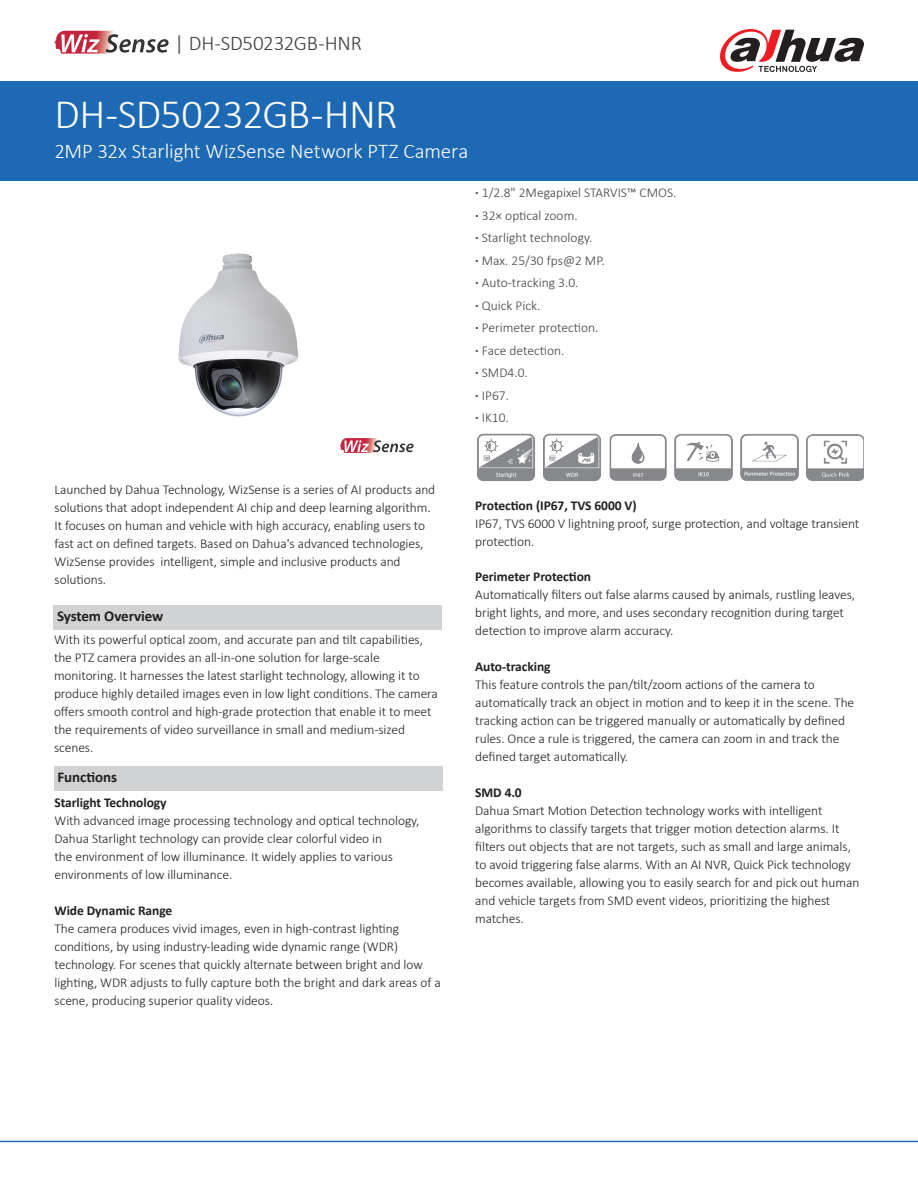
<style>
.page{position:relative;width:918px;height:1188px;background:#fff}
.page>*{position:absolute;margin:0;border:0;box-sizing:border-box;transform-origin:0 0}
.t1{font:300 42px "Calibri";letter-spacing:-.02em;color:#fff}
.t2{font:300 21px "Calibri";letter-spacing:-.005em;color:#fff}
.t3{font:300 21px "Calibri";letter-spacing:-.015em;color:#3e3e3f}
.t4{font:700 15px "Calibri";letter-spacing:-.005em;color:#231f20}
.t5{font:300 13.5px/18px "Calibri";letter-spacing:-.005em;color:#231f20}
.t6{font:300 13.5px/22.5px "Calibri";color:#413f41}
.t7{font:700 13.5px "Calibri";letter-spacing:-.005em;color:#231f20}
.s1{font-weight:400;color:#636366}
.s2{font-weight:700}
</style>
<div class="page">
<div style="left:0;top:81px;width:918px;height:100px;background:#1e69b4"></div>
<div style="left:53px;top:605px;width:389px;height:24px;background:#d1d2d4"></div>
<div style="left:54px;top:766px;width:389px;height:25px;background:#d1d2d4"></div>
<hr style="left:0;top:1141px;width:918px;height:1px;background:#1e69b4">
<svg style="left:720px;top:29px;width:144px;height:43px"></svg>
<img style="left:178px;top:253px;width:121px;height:164px">
<svg style="left:55px;top:31px;width:114px;height:23px"></svg>
<svg style="left:340px;top:438px;width:74px;height:15px"></svg>
<img style="left:543px;top:433px;width:58px;height:48px">
<img style="left:740px;top:434px;width:59px;height:47px">
<img style="left:477px;top:433px;width:58px;height:48px">
<img style="left:674px;top:434px;width:59px;height:47px">
<img style="left:609px;top:434px;width:58px;height:47px">
<img style="left:807px;top:435px;width:57px;height:46px">
<p class="t3" style="left:175px;top:30px;width:189px"><span class="s1">|</span> DH-SD50232GB-HNR</p>
<p class="t1" style="left:55px;top:88px;width:344px">DH-SD50232GB-HNR</p>
<p class="t2" style="left:55px;top:138px;width:415px">2MP 32x Starlight WizSense Network PTZ Camera</p>
<p class="t6" style="left:475px;top:181px;width:203px"><span class="s2">·</span> 1/2.8" 2Megapixel STARVIS™ CMOS. <span class="s2">·</span> 32× optical zoom.<br><span class="s2">·</span> Starlight technology.<br><span class="s2">·</span> Max. 25/30 fps@2 MP.<br><span class="s2">·</span> Auto-tracking 3.0.<br><span class="s2">·</span> Quick Pick.<br><span class="s2">·</span> Perimeter protection.<br><span class="s2">·</span> Face detection.<br><span class="s2">·</span> SMD4.0.<br><span class="s2">·</span> IP67.<br><span class="s2">·</span> IK10.</p>
<p class="t5" style="left:55px;top:480px;width:382px">Launched by Dahua Technology, WizSense is a series of AI products and solutions that adopt independent AI chip and deep learning algorithm.<br>It focuses on human and vehicle with high accuracy, enabling users to fast act on defined targets. Based on Dahua's advanced technologies, WizSense provides intelligent, simple and inclusive products and solutions.</p>
<p class="t4" style="left:57px;top:605px;width:108px">System Overview</p>
<p class="t5" style="left:54px;top:630px;width:385px">With its powerful optical zoom, and accurate pan and tilt capabilities, the PTZ camera provides an all-in-one solution for large-scale monitoring. It harnesses the latest starlight technology, allowing it to produce highly detailed images even in low light conditions. The camera offers smooth control and high-grade protection that enable it to meet the requirements of video surveillance in small and medium-sized scenes.</p>
<p class="t4" style="left:58px;top:767px;width:61px">Functions</p>
<p class="t7" style="left:55px;top:793px;width:114px">Starlight Technology</p>
<p class="t5" style="left:55px;top:812px;width:366px">With advanced image processing technology and optical technology, Dahua Starlight technology can provide clear colorful video in<br>the environment of low illuminance. It widely applies to various environments of low illuminance.</p>
<p class="t7" style="left:55px;top:901px;width:119px">Wide Dynamic Range</p>
<p class="t5" style="left:55px;top:920px;width:388px">The camera produces vivid images, even in high-contrast lighting conditions, by using industry-leading wide dynamic range (WDR) technology. For scenes that quickly alternate between bright and low lighting, WDR adjusts to fully capture both the bright and dark areas of a scene, producing superior quality videos.</p>
<p class="t7" style="left:475px;top:496px;width:163px">Protection (IP67, TVS 6000 V)</p>
<p class="t5" style="left:475px;top:514px;width:386px">IP67, TVS 6000 V lightning proof, surge protection, and voltage transient protection.</p>
<p class="t7" style="left:475px;top:567px;width:117px">Perimeter Protection</p>
<p class="t5" style="left:475px;top:586px;width:381px">Automatically filters out false alarms caused by animals, rustling leaves, bright lights, and more, and uses secondary recognition during target detection to improve alarm accuracy.</p>
<p class="t7" style="left:475px;top:657px;width:77px">Auto-tracking</p>
<p class="t5" style="left:475px;top:676px;width:381px">This feature controls the pan/tilt/zoom actions of the camera to automatically track an object in motion and to keep it in the scene. The tracking action can be triggered manually or automatically by defined rules. Once a rule is triggered, the camera can zoom in and track the defined target automatically.</p>
<p class="t7" style="left:475px;top:783px;width:48px">SMD 4.0</p>
<p class="t5" style="left:475px;top:802px;width:386px">Dahua Smart Motion Detection technology works with intelligent algorithms to classify targets that trigger motion detection alarms. It filters out objects that are not targets, such as small and large animals, to avoid triggering false alarms. With an AI NVR, Quick Pick technology becomes available, allowing you to easily search for and pick out human and vehicle targets from SMD event videos, prioritizing the highest matches.</p>
</div>
